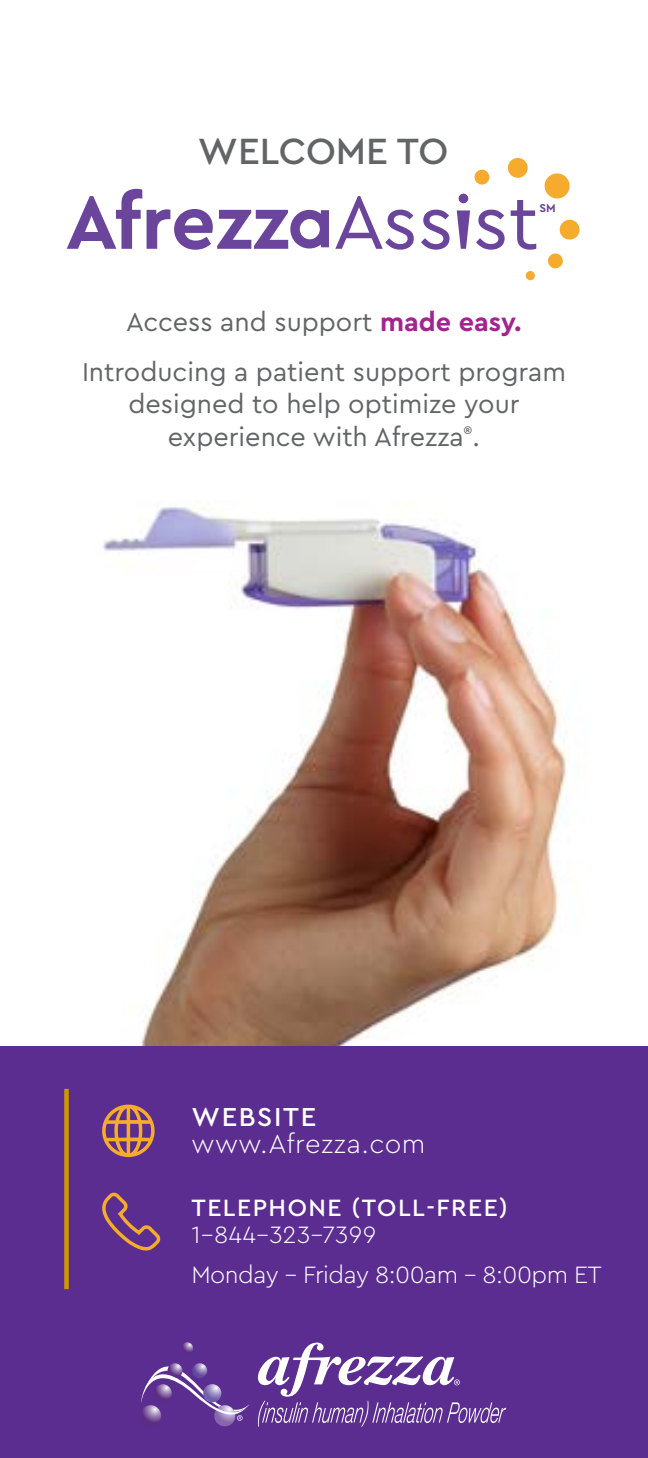
<style>
.page{position:relative;width:648px;height:1458px;background:#fff}
.page>*{position:absolute;margin:0;border:0;box-sizing:border-box;transform-origin:0 0}
.t1{font:500 38.25px "Cera Pro";color:#636466}
.t2{font:300 27.22px "Cera Pro";letter-spacing:.02em;color:#fff}
.t3{font:500 27.22px "Cera Pro";letter-spacing:.06em;color:#fff}
.t4{font:27px/32.4px "Cera Pro";color:#636466;text-align:center}
.t5{font:300 24.75px/40.5px "Cera Pro";letter-spacing:-.02em;color:#fff}
.t6{font:500 24.75px "Cera Pro";letter-spacing:.06em;color:#fff}
.t7{font:700 11.92px "Cera Pro";color:#6b459b}
.s1{font-weight:700;color:#a3238f}
</style>
<div class="page">
<img style="left:87px;top:507px;width:511px;height:540px">
<div style="left:0;top:1047px;width:648px;height:411px;background:#5c2d91"></div>
<svg style="left:335px;top:196px;width:79px;height:54px"></svg>
<svg style="left:421px;top:210px;width:29px;height:40px"></svg>
<svg style="left:476px;top:210px;width:29px;height:40px"></svg>
<svg style="left:511px;top:200px;width:25px;height:50px"></svg>
<svg style="left:457px;top:210px;width:13px;height:39px"></svg>
<svg style="left:458px;top:193px;width:11px;height:11px"></svg>
<div style="left:525px;top:271px;width:10px;height:9px;background:#f5ab2e;border-radius:50%"></div>
<svg style="left:474px;top:169px;width:16px;height:16px"></svg>
<svg style="left:547px;top:253px;width:16px;height:16px"></svg>
<svg style="left:507px;top:158px;width:21px;height:20px"></svg>
<svg style="left:559px;top:219px;width:21px;height:21px"></svg>
<svg style="left:544px;top:173px;width:26px;height:26px"></svg>
<svg style="left:67px;top:189px;width:262px;height:61px"></svg>
<div style="left:77px;top:232px;width:26px;height:9px;background:#6b459b"></div>
<div style="left:140px;top:1405px;width:21px;height:21px;background:#5d2c85;border-radius:11px"></div>
<svg style="left:168px;top:1363px;width:14px;height:15px"></svg>
<svg style="left:182px;top:1342px;width:11px;height:12px"></svg>
<svg style="left:192px;top:1363px;width:15px;height:15px"></svg>
<div style="left:214px;top:1405px;width:21px;height:21px;background:#8765ac;border-radius:11px"></div>
<svg style="left:141px;top:1366px;width:108px;height:56px"></svg>
<svg style="left:258px;top:1343px;width:248px;height:84px"></svg>
<svg style="left:102px;top:1192px;width:59px;height:59px"></svg>
<svg style="left:102px;top:1105px;width:53px;height:52px"></svg>
<div style="left:64px;top:1089px;width:5px;height:200px;background:#c90"></div>
<h1 class="t1" style="left:198px;top:125px;width:252px">WELCOME TO</h1>
<p class="t7" style="left:539px;top:200px;width:18px">SM</p>
<p class="t4" style="left:126px;top:305px;width:397px">Access and support <span class="s1">made easy.</span></p>
<p class="t4" style="left:82px;top:355px;width:485px">Introducing a patient support program designed to help optimize your experience with Afrezza<sup>®</sup>.</p>
<p class="t3" style="left:191px;top:1099px;width:126px">WEBSITE</p>
<p class="t2" style="left:191px;top:1126px;width:236px">www.Afrezza.com</p>
<p class="t6" style="left:191px;top:1191px;width:318px">TELEPHONE (TOLL-FREE)</p>
<p class="t5" style="left:191px;top:1213px;width:412px">1-844-323-7399<br>Monday - Friday 8:00am - 8:00pm ET</p>
</div>
